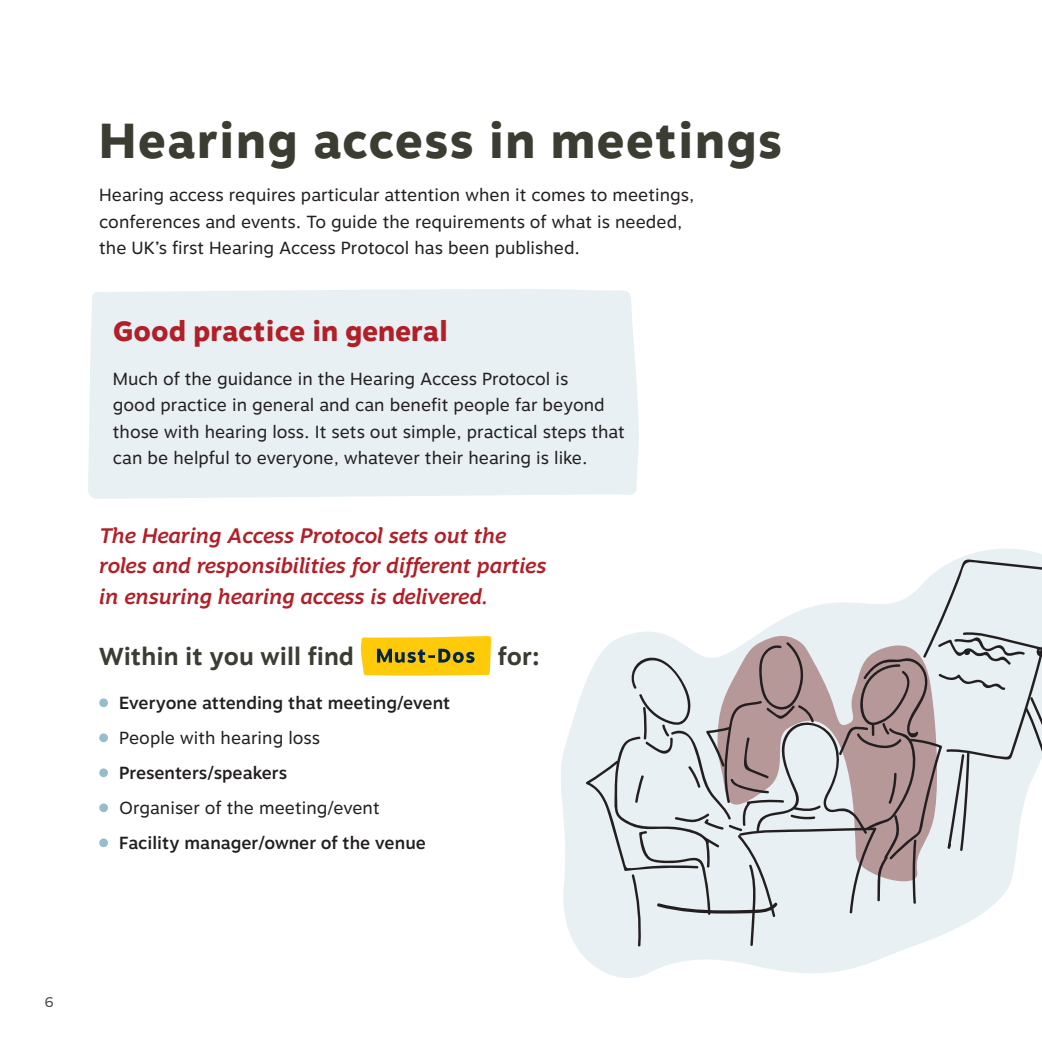
<style>
.page{position:relative;width:1042px;height:1042px;background:#fff}
.page>*{position:absolute;margin:0;border:0;box-sizing:border-box;transform-origin:0 0}
.t1{font:800 49px "Motiva Sans";letter-spacing:.025em;color:#3b3d33}
.t2{font:800 28px "Motiva Sans";color:#b11f28}
.Body{font:700 24.5px "Motiva Sans";color:#3b3d33}
.Body-2{font:italic 500 21px/30.6px "Motiva Sans";color:#b11f28}
.Body-3{font:17.5px/26.2px "Motiva Sans";color:#231f20}
.Body-4{font:500 17.5px "Motiva Sans";color:#231f20}
.t3{font:14px "Motiva Sans";color:#231f20}
</style>
<div class="page">
<svg style="left:561px;top:549px;width:481px;height:429px"></svg>
<svg style="left:585px;top:559px;width:457px;height:388px"></svg>
<div style="left:88px;top:289px;width:551px;height:210px;background:#e8f0f3"></div>
<svg style="left:361px;top:636px;width:130px;height:39px;background:#e0b81a"></svg>
<div style="left:99px;top:698px;width:9px;height:9px;background:#97bdcd;border-radius:50%"></div>
<div style="left:99px;top:733px;width:9px;height:9px;background:#97bdcd;border-radius:50%"></div>
<div style="left:99px;top:768px;width:9px;height:9px;background:#97bdcd;border-radius:50%"></div>
<div style="left:99px;top:803px;width:9px;height:9px;background:#97bdcd;border-radius:50%"></div>
<div style="left:99px;top:838px;width:9px;height:9px;background:#97bdcd;border-radius:50%"></div>
<h2 class="t1" style="left:99px;top:104px;width:684px">Hearing access in meetings</h2>
<p class="Body-3" style="left:99px;top:182px;width:597px">Hearing access requires particular attention when it comes to meetings, conferences and events. To guide the requirements of what is needed, the UK’s first Hearing Access Protocol has been published.</p>
<h3 class="t2" style="left:113px;top:311px;width:336px">Good practice in general</h3>
<p class="Body-3" style="left:113px;top:366px;width:513px">Much of the guidance in the Hearing Access Protocol is<br>good practice in general and can benefit people far beyond those with hearing loss. It sets out simple, practical steps that can be helpful to everyone, whatever their hearing is like.</p>
<p class="Body-2" style="left:99px;top:520px;width:449px">The Hearing Access Protocol sets out the roles and responsibilities for different parties in ensuring hearing access is delivered.</p>
<p class="Body" style="left:99px;top:638px;width:256px">Within it you will find</p>
<p class="Body" style="left:498px;top:638px;width:44px">for:</p>
<p class="Body-4" style="left:119px;top:690px;width:333px">Everyone attending that meeting/event</p>
<p class="Body-3" style="left:119px;top:725px;width:203px">People with hearing loss</p>
<p class="Body-4" style="left:119px;top:760px;width:170px">Presenters/speakers</p>
<p class="Body-3" style="left:119px;top:795px;width:262px">Organiser of the meeting/event</p>
<p class="Body-4" style="left:119px;top:830px;width:308px">Facility manager/owner of the venue</p>
<p class="t3" style="left:45px;top:991px;width:10px">6</p>
</div>
